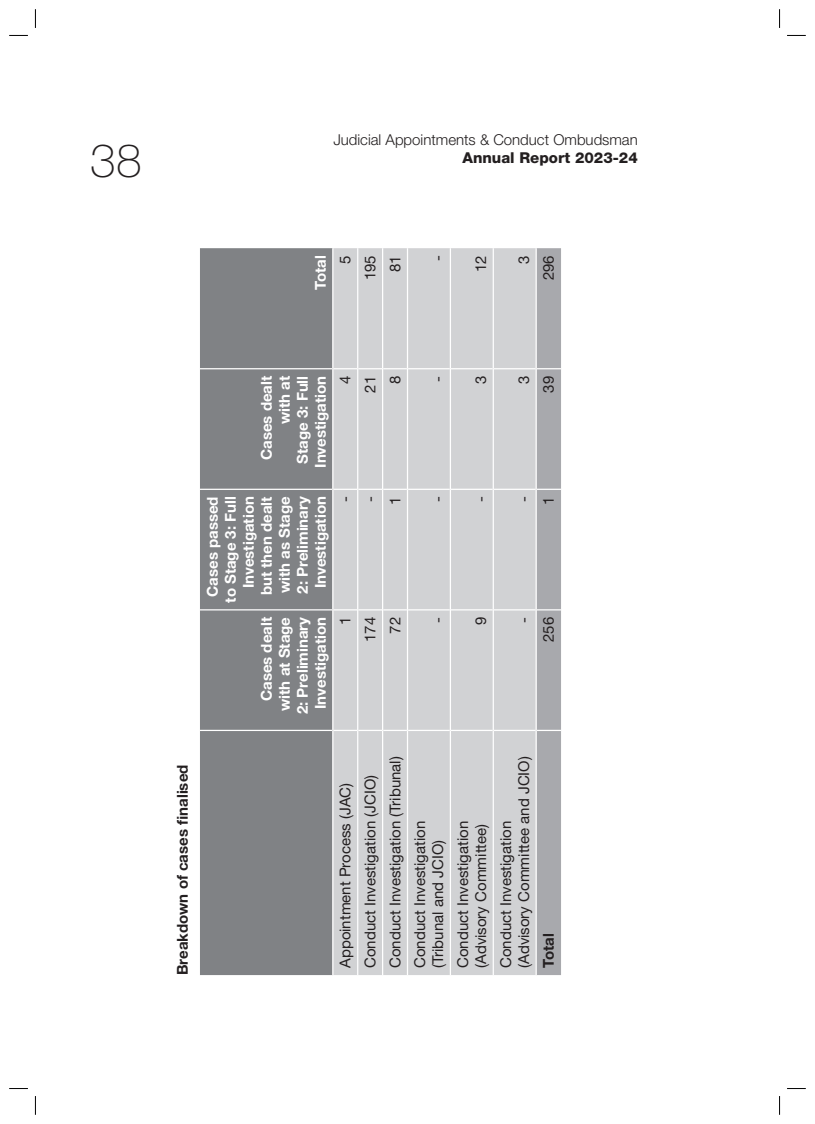
<style>
.page{position:relative;width:815px;height:1124px;background:#fff}
.page>*{position:absolute;margin:0;border:0;box-sizing:border-box;transform-origin:0 0}
.t1{font:100 46.25px "Helvetica Neue LT Std";color:#231f20}
.Table_Text_LFT{font:15px/18px "Helvetica Neue LT Std";color:#231f20}
.Table_Header_RT{font:700 15px/18px "Helvetica Neue LT Std";color:#fff;text-align:right}
.Table_Text_RT{font:15px "Helvetica Neue LT Std";color:#231f20}
.t2{font:300 15px "Helvetica Neue LT Std";color:#231f20}
.Table_Figure_Heading{font:700 15px "Helvetica Neue LT Std";color:#231f20}
.t3{font:800 15px "Helvetica Neue LT Std";color:#231f20}
.Table_Text_LFT-2{font:700 15px "Helvetica Neue LT Std";color:#231f20}
</style>
<div class="page">
<div style="left:200px;top:248px;width:132px;height:726px;background:#808285"></div>
<div style="left:333px;top:248px;width:203px;height:726px;background:#d1d2d4"></div>
<hr style="left:200px;top:609px;width:132px;height:1px;background:#fff">
<hr style="left:200px;top:488px;width:132px;height:2px;background:#fff">
<hr style="left:200px;top:368px;width:132px;height:1px;background:#fff">
<hr style="left:333px;top:488px;width:24px;height:2px;background:#fff">
<hr style="left:357px;top:730px;width:1px;height:244px;background:#fff">
<hr style="left:357px;top:609px;width:1px;height:121px;background:#fff">
<hr style="left:357px;top:489px;width:1px;height:120px;background:#fff">
<hr style="left:357px;top:369px;width:1px;height:120px;background:#fff">
<hr style="left:358px;top:488px;width:24px;height:2px;background:#fff">
<hr style="left:357px;top:248px;width:1px;height:121px;background:#fff">
<hr style="left:382px;top:730px;width:1px;height:244px;background:#fff">
<hr style="left:382px;top:609px;width:1px;height:121px;background:#fff">
<hr style="left:382px;top:489px;width:1px;height:120px;background:#fff">
<svg style="left:333px;top:609px;width:74px;height:1px"></svg>
<hr style="left:382px;top:369px;width:1px;height:120px;background:#fff">
<hr style="left:383px;top:488px;width:24px;height:2px;background:#fff">
<hr style="left:382px;top:248px;width:1px;height:121px;background:#fff">
<svg style="left:333px;top:368px;width:74px;height:1px"></svg>
<hr style="left:407px;top:730px;width:1px;height:244px;background:#fff">
<hr style="left:407px;top:609px;width:1px;height:121px;background:#fff">
<hr style="left:407px;top:489px;width:1px;height:120px;background:#fff">
<hr style="left:408px;top:609px;width:42px;height:1px;background:#fff">
<hr style="left:407px;top:369px;width:1px;height:120px;background:#fff">
<hr style="left:408px;top:488px;width:42px;height:2px;background:#fff">
<hr style="left:407px;top:248px;width:1px;height:121px;background:#fff">
<hr style="left:408px;top:368px;width:42px;height:1px;background:#fff">
<hr style="left:450px;top:730px;width:1px;height:244px;background:#fff">
<hr style="left:450px;top:609px;width:1px;height:121px;background:#fff">
<hr style="left:450px;top:489px;width:1px;height:120px;background:#fff">
<hr style="left:451px;top:609px;width:42px;height:1px;background:#fff">
<hr style="left:450px;top:369px;width:1px;height:120px;background:#fff">
<hr style="left:451px;top:488px;width:42px;height:2px;background:#fff">
<hr style="left:450px;top:248px;width:1px;height:121px;background:#fff">
<hr style="left:451px;top:368px;width:42px;height:1px;background:#fff">
<hr style="left:493px;top:730px;width:1px;height:244px;background:#fff">
<hr style="left:493px;top:609px;width:1px;height:121px;background:#fff">
<hr style="left:493px;top:489px;width:1px;height:120px;background:#fff">
<hr style="left:494px;top:609px;width:42px;height:1px;background:#fff">
<hr style="left:493px;top:369px;width:1px;height:120px;background:#fff">
<hr style="left:494px;top:488px;width:42px;height:2px;background:#fff">
<hr style="left:493px;top:248px;width:1px;height:121px;background:#fff">
<hr style="left:494px;top:368px;width:42px;height:1px;background:#fff">
<div style="left:537px;top:248px;width:24px;height:726px;background:#a8a9ad"></div>
<hr style="left:200px;top:729px;width:132px;height:2px;background:#fff">
<hr style="left:333px;top:729px;width:24px;height:2px;background:#fff">
<hr style="left:358px;top:729px;width:24px;height:2px;background:#fff">
<hr style="left:383px;top:729px;width:24px;height:2px;background:#fff">
<hr style="left:408px;top:729px;width:42px;height:2px;background:#fff">
<hr style="left:451px;top:729px;width:42px;height:2px;background:#fff">
<hr style="left:494px;top:729px;width:42px;height:2px;background:#fff">
<hr style="left:537px;top:729px;width:24px;height:2px;background:#fff">
<svg style="left:9px;top:35px;width:19px;height:1px"></svg>
<svg style="left:35px;top:9px;width:1px;height:19px"></svg>
<svg style="left:787px;top:35px;width:19px;height:1px"></svg>
<svg style="left:779px;top:9px;width:1px;height:19px"></svg>
<svg style="left:787px;top:1088px;width:19px;height:1px"></svg>
<svg style="left:779px;top:1096px;width:1px;height:18px"></svg>
<svg style="left:9px;top:1088px;width:19px;height:1px"></svg>
<svg style="left:35px;top:1096px;width:1px;height:18px"></svg>
<h1 class="t1" style="left:90px;top:134px;width:53px">38</h1>
<p class="t2" style="left:333px;top:130px;width:306px">Judicial Appointments &amp; Conduct Ombudsman</p>
<p class="t3" style="left:462px;top:149px;width:177px">Annual Report 2023-24</p>
<p class="Table_Header_RT" style="left:311px;top:290px;width:36px;rotate:-90deg">Total</p>
<p class="Table_Text_RT" style="left:336px;top:263px;width:10px;rotate:-90deg">5</p>
<p class="Table_Text_RT" style="left:361px;top:280px;width:27px;rotate:-90deg">195</p>
<p class="Table_Text_RT" style="left:386px;top:272px;width:18px;rotate:-90deg">81</p>
<p class="Table_Text_RT" style="left:429px;top:261px;width:7px;rotate:-90deg">-</p>
<p class="Table_Text_RT" style="left:472px;top:272px;width:18px;rotate:-90deg">12</p>
<p class="Table_Text_RT" style="left:515px;top:263px;width:10px;rotate:-90deg">3</p>
<p class="Table_Text_RT" style="left:540px;top:280px;width:27px;rotate:-90deg">296</p>
<p class="Table_Figure_Heading" style="left:173px;top:974px;width:212px;rotate:-90deg">Breakdown of cases finalised</p>
<p class="Table_Header_RT" style="left:257px;top:468px;width:93px;rotate:-90deg">Cases dealt with at<br>Stage 3: Full<br>Investigation</p>
<p class="Table_Text_RT" style="left:336px;top:384px;width:10px;rotate:-90deg">4</p>
<p class="Table_Header_RT" style="left:203px;top:602px;width:108px;rotate:-90deg">Cases passed to Stage 3: Full<br>Investigation but then dealt with as Stage<br>2: Preliminary<br>Investigation</p>
<p class="Table_Header_RT" style="left:257px;top:714px;width:99px;rotate:-90deg">Cases dealt with at Stage<br>2: Preliminary<br>Investigation</p>
<p class="Table_Text_RT" style="left:336px;top:502px;width:7px;rotate:-90deg">-</p>
<p class="Table_Text_RT" style="left:336px;top:625px;width:10px;rotate:-90deg">1</p>
<p class="Table_Text_RT" style="left:361px;top:392px;width:18px;rotate:-90deg">21</p>
<p class="Table_Text_RT" style="left:386px;top:384px;width:10px;rotate:-90deg">8</p>
<p class="Table_Text_RT" style="left:361px;top:502px;width:7px;rotate:-90deg">-</p>
<p class="Table_Text_RT" style="left:386px;top:504px;width:10px;rotate:-90deg">1</p>
<p class="Table_Text_RT" style="left:361px;top:642px;width:27px;rotate:-90deg">174</p>
<p class="Table_Text_RT" style="left:386px;top:633px;width:18px;rotate:-90deg">72</p>
<p class="Table_Text_RT" style="left:429px;top:381px;width:7px;rotate:-90deg">-</p>
<p class="Table_Text_RT" style="left:472px;top:384px;width:10px;rotate:-90deg">3</p>
<p class="Table_Text_RT" style="left:515px;top:384px;width:10px;rotate:-90deg">3</p>
<p class="Table_Text_RT" style="left:540px;top:392px;width:18px;rotate:-90deg">39</p>
<p class="Table_Text_RT" style="left:429px;top:502px;width:7px;rotate:-90deg">-</p>
<p class="Table_Text_RT" style="left:472px;top:502px;width:7px;rotate:-90deg">-</p>
<p class="Table_Text_RT" style="left:515px;top:502px;width:7px;rotate:-90deg">-</p>
<p class="Table_Text_RT" style="left:540px;top:504px;width:10px;rotate:-90deg">1</p>
<p class="Table_Text_RT" style="left:429px;top:622px;width:7px;rotate:-90deg">-</p>
<p class="Table_Text_RT" style="left:472px;top:625px;width:10px;rotate:-90deg">9</p>
<p class="Table_Text_RT" style="left:515px;top:622px;width:7px;rotate:-90deg">-</p>
<p class="Table_Text_RT" style="left:540px;top:642px;width:27px;rotate:-90deg">256</p>
<p class="Table_Text_LFT" style="left:336px;top:967px;width:187px;rotate:-90deg">Appointment Process (JAC)</p>
<p class="Table_Text_LFT" style="left:361px;top:967px;width:194px;rotate:-90deg">Conduct Investigation (JCIO)</p>
<p class="Table_Text_LFT" style="left:386px;top:967px;width:213px;rotate:-90deg">Conduct Investigation (Tribunal)</p>
<p class="Table_Text_LFT" style="left:411px;top:967px;width:148px;rotate:-90deg">Conduct Investigation (Tribunal and JCIO)</p>
<p class="Table_Text_LFT" style="left:454px;top:967px;width:148px;rotate:-90deg">Conduct Investigation (Advisory Committee)</p>
<p class="Table_Text_LFT" style="left:497px;top:967px;width:213px;rotate:-90deg">Conduct Investigation (Advisory Committee and JCIO)</p>
<p class="Table_Text_LFT-2" style="left:539px;top:967px;width:36px;rotate:-90deg">Total</p>
</div>
